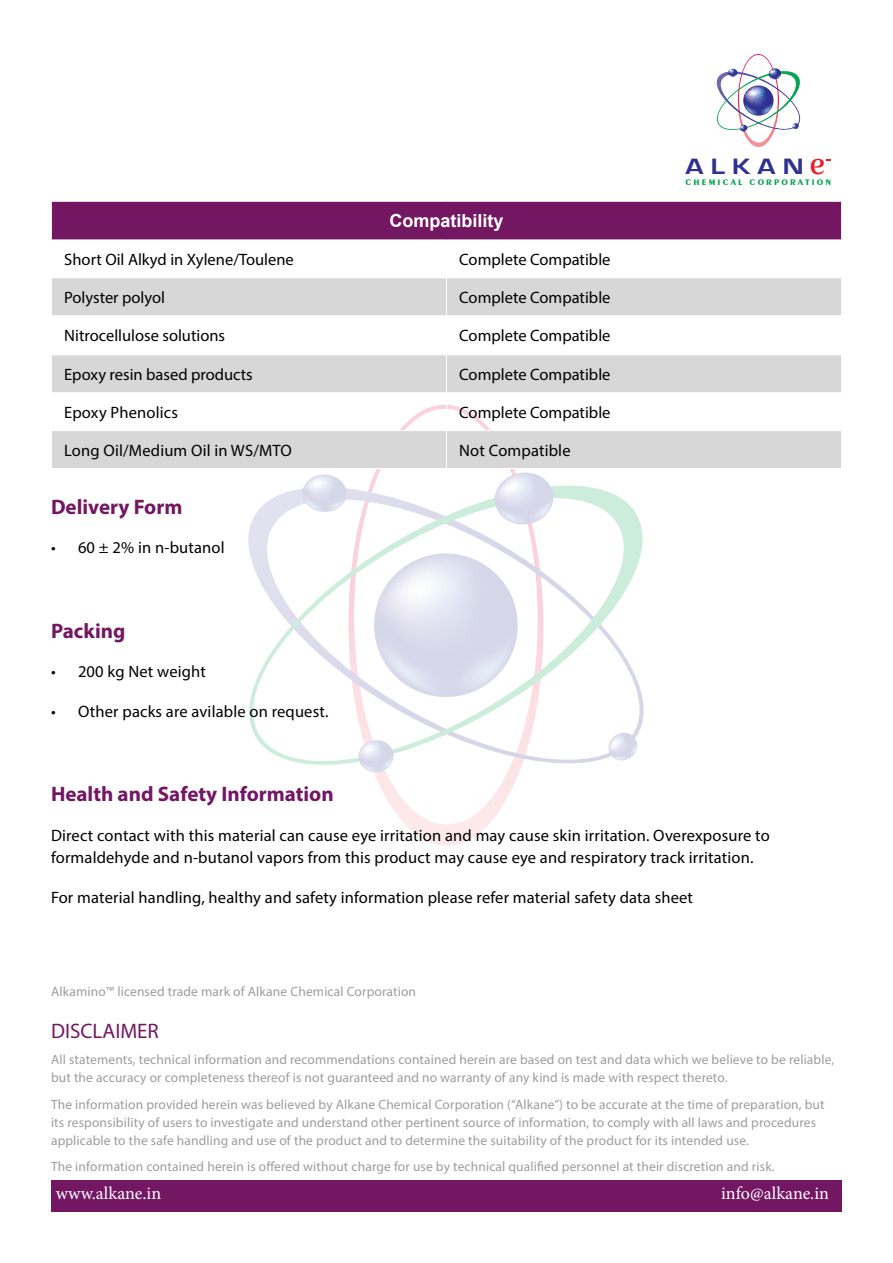
<style>
.page{position:relative;width:893px;height:1263px;background:#fff}
.page>*{position:absolute;margin:0;border:0;box-sizing:border-box;transform-origin:0 0}
.t1{font:700 22.8px "Eurostile T";letter-spacing:.25em;color:#2e3092;scale:1.24 1}
.t2{font:700 21px "Myriad Pro";color:#731763}
.t3{font:21px "Myriad Pro";color:#731763}
.t4{font:18px "Minion Pro";color:#fff}
.t5{font:700 18px "Arial";color:#fff}
.t6{font:16.5px/22.5px "Myriad Pro";letter-spacing:.01em;color:#000}
.t7{font:13.5px/18px "Myriad Pro";letter-spacing:.01em;color:#9d9d9f}
.t8{font:700 8.55px "Exotic 350 BT";letter-spacing:.25em;color:#00a651}
.s1{font-family:"Arima Madurai";font-size:28.65px;color:#ed1d24}
</style>
<div class="page">
<svg style="left:379px;top:783px;width:136px;height:63px"></svg>
<svg style="left:248px;top:469px;width:396px;height:314px"></svg>
<svg style="left:303px;top:475px;width:44px;height:37px"></svg>
<svg style="left:495px;top:472px;width:58px;height:52px"></svg>
<svg style="left:608px;top:733px;width:29px;height:27px"></svg>
<svg style="left:358px;top:740px;width:36px;height:32px"></svg>
<div style="left:51px;top:1180px;width:791px;height:32px;background:#731763"></div>
<div style="left:51px;top:201px;width:791px;height:39px;background:#731763"></div>
<svg style="left:52px;top:278px;width:789px;height:190px;fill:#d7d7d8"></svg>
<hr style="left:51px;top:201px;width:395px;height:1px;background:#fff">
<hr style="left:51px;top:202px;width:1px;height:38px;background:#fff">
<hr style="left:446px;top:201px;width:396px;height:1px;background:#fff">
<hr style="left:446px;top:278px;width:1px;height:37px;background:#fff">
<hr style="left:51px;top:315px;width:395px;height:1px;background:#fff">
<hr style="left:446px;top:315px;width:396px;height:1px;background:#fff">
<hr style="left:51px;top:354px;width:395px;height:1px;background:#fff">
<hr style="left:446px;top:354px;width:396px;height:1px;background:#fff">
<hr style="left:446px;top:355px;width:1px;height:37px;background:#fff">
<hr style="left:51px;top:392px;width:395px;height:1px;background:#fff">
<hr style="left:446px;top:392px;width:396px;height:1px;background:#fff">
<hr style="left:51px;top:430px;width:395px;height:1px;background:#fff">
<hr style="left:446px;top:430px;width:396px;height:1px;background:#fff">
<hr style="left:446px;top:431px;width:1px;height:37px;background:#fff">
<hr style="left:841px;top:202px;width:1px;height:38px;background:#fff">
<hr style="left:446px;top:316px;width:1px;height:38px;background:#fff">
<hr style="left:446px;top:393px;width:1px;height:37px;background:#fff">
<svg style="left:716px;top:54px;width:85px;height:93px"></svg>
<h1 class="t1" style="left:685px;top:154px;width:114px">ALKAN<span class="s1">e</span></h1>
<h3 class="t5" style="left:389px;top:208px;width:116px">Compatibility</h3>
<p class="t6" style="left:64px;top:248px;width:231px">Short Oil Alkyd in Xylene/Toulene</p>
<p class="t6" style="left:459px;top:248px;width:153px">Complete Compatible</p>
<p class="t6" style="left:64px;top:286px;width:102px">Polyster polyol</p>
<p class="t6" style="left:459px;top:286px;width:153px">Complete Compatible</p>
<p class="t6" style="left:64px;top:324px;width:162px">Nitrocellulose solutions</p>
<p class="t6" style="left:459px;top:324px;width:153px">Complete Compatible</p>
<p class="t6" style="left:64px;top:363px;width:190px">Epoxy resin based products</p>
<p class="t6" style="left:459px;top:363px;width:153px">Complete Compatible</p>
<p class="t6" style="left:64px;top:401px;width:115px">Epoxy Phenolics</p>
<p class="t6" style="left:459px;top:401px;width:153px">Complete Compatible</p>
<p class="t6" style="left:64px;top:439px;width:229px">Long Oil/Medium Oil in WS/MTO</p>
<p class="t6" style="left:459px;top:439px;width:113px">Not Compatible</p>
<h2 class="t2" style="left:51px;top:493px;width:133px">Delivery Form</h2>
<p class="t6" style="left:51px;top:536px;width:175px">• 60 ± 2% in n-butanol</p>
<h2 class="t2" style="left:51px;top:617px;width:76px">Packing</h2>
<p class="t6" style="left:51px;top:660px;width:156px">• 200 kg Net weight</p>
<p class="t6" style="left:51px;top:699px;width:279px">• Other packs are avilable on request.</p>
<p class="t8" style="left:685px;top:178px;width:147px">CHEMICAL CORPORATION</p>
<h2 class="t2" style="left:51px;top:780px;width:284px">Health and Safety Information</h2>
<p class="t6" style="left:51px;top:823px;width:720px">Direct contact with this material can cause eye irritation and may cause skin irritation. Overexposure to formaldehyde and n-butanol vapors from this product may cause eye and respiratory track irritation.</p>
<p class="t6" style="left:51px;top:885px;width:643px">For material handling, healthy and safety information please refer material safety data sheet</p>
<p class="t7" style="left:51px;top:982px;width:367px">Alkamino™ licensed trade mark of Alkane Chemical Corporation</p>
<h2 class="t3" style="left:51px;top:1018px;width:109px">DISCLAIMER</h2>
<p class="t7" style="left:51px;top:1051px;width:785px">All statements, technical information and recommendations contained herein are based on test and data which we believe to be reliable, but the accuracy or completeness thereof is not guaranteed and no warranty of any kind is made with respect thereto.</p>
<p class="t7" style="left:51px;top:1095px;width:775px">The information provided herein was believed by Alkane Chemical Corporation (“Alkane”) to be accurate at the time of preparation, but its responsibility of users to investigate and understand other pertinent source of information, to comply with all laws and procedures applicable to the safe handling and use of the product and to determine the suitability of the product for its intended use.</p>
<p class="t7" style="left:51px;top:1158px;width:725px">The information contained herein is offered without charge for use by technical qualified personnel at their discretion and risk.</p>
<h3 class="t4" style="left:56px;top:1181px;width:107px">www.alkane.in</h3>
<h3 class="t4" style="left:721px;top:1181px;width:109px">info@alkane.in</h3>
</div>
